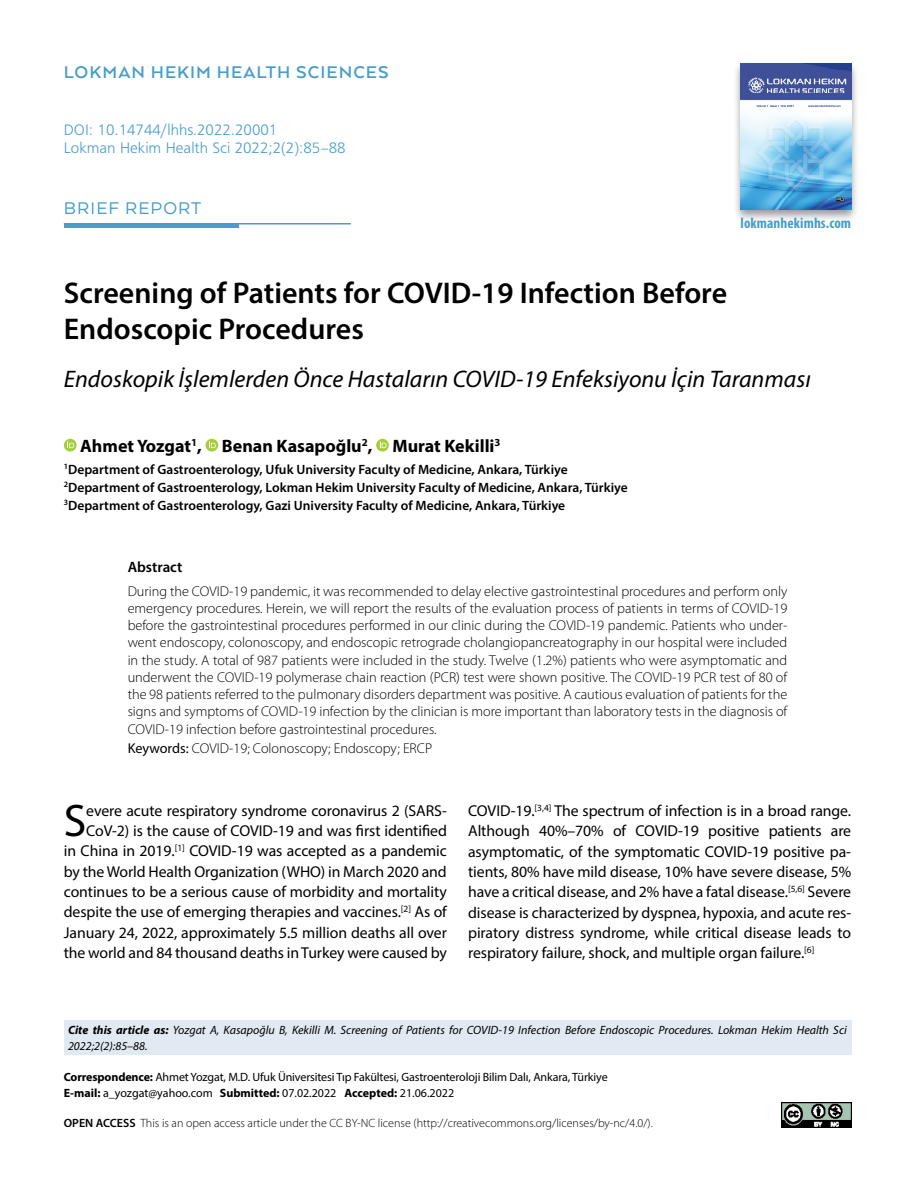
<style>
.page{position:relative;width:915px;height:1191px;background:#fff}
.page>*{position:absolute;margin:0;border:0;box-sizing:border-box;transform-origin:0 0}
.t1{font:45.75px "Myriad Pro";color:#000}
.t2{font:600 30px/36px "Myriad Pro";color:#000}
.t3{font:italic 24px "Myriad Pro";color:#000}
.t4{font:700 19.5px "Arquitecta";letter-spacing:.055em;color:#479ec8}
.t5{font:19.5px "Arquitecta";letter-spacing:.055em;color:#479ec8}
.t6{font:700 18px "Myriad Pro";color:#000}
.t7{font:15.75px/20.2px "Myriad Pro";letter-spacing:-.005em;color:#000;text-align:right}
.t8{font:15.75px/18px "Frugal Normal Tr";color:#479ec8}
.t9{font:700 condensed 15px "Myriad Pro";letter-spacing:.01em;color:#479ec8}
.t10{font:600 15px "Myriad Pro";color:#000}
.t11{font:300 14.25px/17.2px "Myriad Pro";color:#000;text-align:justify}
.t12{font:600 13.5px/18px "Myriad Pro";color:#000}
.t13{font:12px/16.5px "Myriad Pro";letter-spacing:-.01em;color:#000}
.t14{font:italic 12px/16.5px "Myriad Pro";color:#000}
.t15{font:300 12px "Myriad Pro";color:#000}
.s1{font-weight:400}
.s2{font-weight:700}
.s3{font-weight:600}
</style>
<div class="page">
<div style="left:64px;top:1020px;width:786px;height:34px;background:#e1eaf3"></div>
<svg style="left:64px;top:439px;width:13px;height:12px"></svg>
<svg style="left:67px;top:441px;width:7px;height:7px"></svg>
<svg style="left:205px;top:439px;width:13px;height:12px"></svg>
<svg style="left:209px;top:441px;width:7px;height:7px"></svg>
<svg style="left:376px;top:439px;width:13px;height:12px"></svg>
<svg style="left:379px;top:441px;width:7px;height:7px"></svg>
<div style="left:732px;top:60px;width:126px;height:162px;background:#000;opacity:.45"></div>
<img style="left:740px;top:64px;width:110px;height:146px">
<img style="left:781px;top:1102px;width:69px;height:25px">
<hr style="left:64px;top:223px;width:287px;height:1px;background:#479ec8">
<hr style="left:64px;top:224px;width:175px;height:3px;background:#479ec8">
<h3 class="t4" style="left:64px;top:60px;width:326px">LOKMAN HEKIM HEALTH SCIENCES</h3>
<p class="t8" style="left:64px;top:120px;width:283px">DOI: 10.14744/lhhs.2022.20001<br>Lokman Hekim Health Sci 2022;2(2):85–88</p>
<h3 class="t5" style="left:64px;top:196px;width:139px">BRIEF REPORT</h3>
<p class="t9" style="left:740px;top:213px;width:112px">lokmanhekimhs.com</p>
<h2 class="t2" style="left:64px;top:274px;width:664px">Screening of Patients for COVID-19 Infection Before<br>Endoscopic Procedures</h2>
<h3 class="t3" style="left:64px;top:364px;width:748px">Endoskopik İşlemlerden Önce Hastaların COVID-19 Enfeksiyonu İçin Taranması</h3>
<p class="t6" style="left:80px;top:434px;width:421px">Ahmet Yozgat<sup>1</sup>, Benan Kasapoğlu<sup>2</sup>, Murat Kekilli<sup>3</sup></p>
<p class="t12" style="left:64px;top:460px;width:565px"><sup>1</sup>Department of Gastroenterology, Ufuk University Faculty of Medicine, Ankara, Türkiye<br><sup>2</sup>Department of Gastroenterology, Lokman Hekim University Faculty of Medicine, Ankara, Türkiye<br><sup>3</sup>Department of Gastroenterology, Gazi University Faculty of Medicine, Ankara, Türkiye</p>
<p class="t10" style="left:128px;top:557px;width:56px">Abstract</p>
<p class="t11" style="left:128px;top:582px;width:661px">During the COVID-19 pandemic, it was recommended to delay elective gastrointestinal procedures and perform only emergency procedures. Herein, we will report the results of the evaluation process of patients in terms of COVID-19 before the gastrointestinal procedures performed in our clinic during the COVID-19 pandemic. Patients who under&shy;went endoscopy, colonoscopy, and endoscopic retrograde cholangiopancreatography in our hospital were included in the study. A total of 987 patients were included in the study. Twelve (1.2%) patients who were asymptomatic and underwent the COVID-19 polymerase chain reaction (PCR) test were shown positive. The COVID-19 PCR test of 80 of the 98 patients referred to the pulmonary disorders department was positive. A cautious evaluation of patients for the signs and symptoms of COVID-19 infection by the clinician is more important than laboratory tests in the diagnosis of COVID-19 infection before gastrointestinal procedures.</p>
<p class="t11" style="left:128px;top:740px;width:306px"><span class="s1">Keywords:</span> COVID-19; Colonoscopy; Endoscopy; ERCP</p>
<p class="t7" style="left:64px;top:800px;width:384px">evere acute respiratory syndrome coronavirus 2 (SARS-CoV-2) is the cause of COVID-19 and was first identified<br>in China in 2019.<sup>[1]</sup> COVID-19 was accepted as a pandemic by the World Health Organization (WHO) in March 2020 and continues to be a serious cause of morbidity and mortality despite the use of emerging therapies and vaccines.<sup>[2]</sup> As of January 24, 2022, approximately 5.5 million deaths all over the world and 84 thousand deaths in Turkey were caused by</p>
<p class="t7" style="left:468px;top:800px;width:384px;text-align:justify">COVID-19.<sup>[3,4]</sup> The spectrum of infection is in a broad range.<br>Although 40%–70% of COVID-19 positive patients are asymptomatic, of the symptomatic COVID-19 positive pa&shy;tients, 80% have mild disease, 10% have severe disease, 5% have a critical disease, and 2% have a fatal disease.<sup>[5,6]</sup> Severe disease is characterized by dyspnea, hypoxia, and acute res&shy;piratory distress syndrome, while critical disease leads to respiratory failure, shock, and multiple organ failure.<sup>[6]</sup></p>
<h1 class="t1" style="left:64px;top:792px;width:24px">S</h1>
<p class="t14" style="left:68px;top:1021px;width:780px"><span class="s2">Cite this article as:</span> Yozgat A, Kasapoğlu B, Kekilli M. Screening of Patients for COVID-19 Infection Before Endoscopic Procedures. Lokman Hekim Health Sci<br>2022;2(2):85–88.</p>
<p class="t13" style="left:64px;top:1068px;width:545px"><span class="s2">Correspondence:</span> Ahmet Yozgat, M.D. Ufuk Üniversitesi Tıp Fakültesi, Gastroenteroloji Bilim Dalı, Ankara, Türkiye<br><span class="s2">E-mail:</span> a_yozgat@yahoo.com <span class="s2">Submitted:</span> 07.02.2022 <span class="s2">Accepted:</span> 21.06.2022</p>
<p class="t15" style="left:64px;top:1116px;width:590px"><span class="s3">OPEN ACCESS</span> This is an open access article under the CC BY-NC license (http://creativecommons.org/licenses/by-nc/4.0/).</p>
</div>
